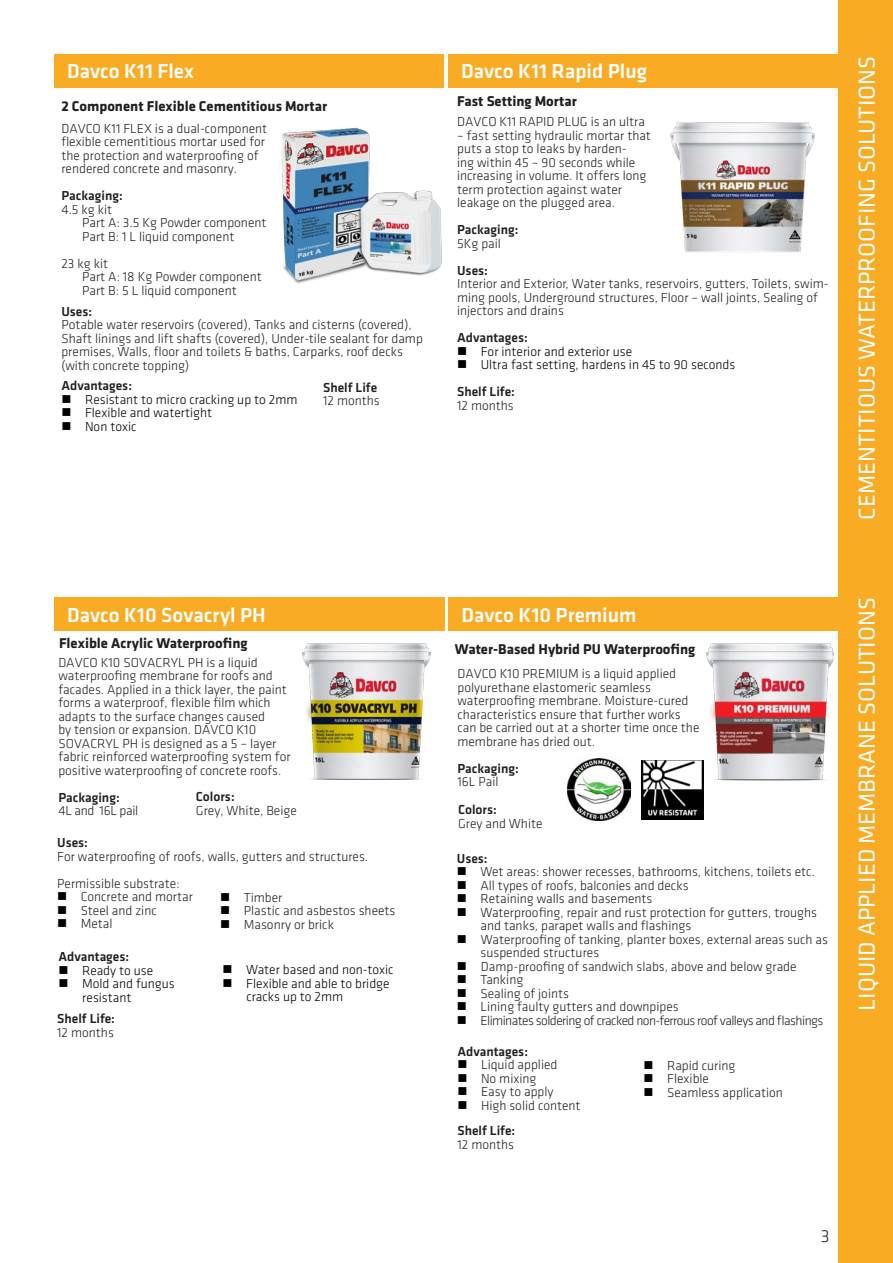
<style>
.page{position:relative;width:893px;height:1263px;background:#fff}
.page>*{position:absolute;margin:0;border:0;box-sizing:border-box;transform-origin:0 0}
.t1{font:24px "Klavika";color:#fff}
.SI_Klavica_HL2{font:500 21px "Klavika";color:#fff}
.t2{font:300 18px "Klavika";color:#231f20}
.t3{font:700 14.7px "Klavika";color:#231f20}
.t4{font:300 13.5px/13.5px "Klavika";color:#231f20}
.t5{font:300 13.5px/13.5px "Klavika";color:#231f20}
.t6{font:500 13.5px "Klavika";color:#231f20}
.t7{font:300 13.5px "Klavika";color:#000}
.t8{font:300 13.5px/13.5px "Klavika";color:#000}
.t9{font:300 13.5px "Klavika";letter-spacing:-.04em;color:#231f20}
.t10{font:300 13.5px "Klavika";letter-spacing:-.02em;color:#231f20}
.s1{color:#000}
</style>
<div class="page">
<div style="left:839px;top:0;width:54px;height:1263px;background:#faab24"></div>
<div style="left:448px;top:54px;width:391px;height:33px;background:#faab24"></div>
<img style="left:670px;top:122px;width:145px;height:130px">
<div style="left:54px;top:597px;width:390px;height:34px;background:#faab24"></div>
<div style="left:449px;top:597px;width:390px;height:34px;background:#faab24"></div>
<div style="left:54px;top:54px;width:390px;height:33px;background:#faab24"></div>
<img style="left:281px;top:127px;width:161px;height:157px">
<img style="left:302px;top:643px;width:128px;height:137px">
<img style="left:706px;top:643px;width:128px;height:138px">
<img style="left:641px;top:760px;width:63px;height:59px">
<img style="left:568px;top:758px;width:62px;height:63px">
<p class="SI_Klavica_HL2" style="left:67px;top:60px;width:128px">Davco K11 Flex</p>
<p class="SI_Klavica_HL2" style="left:461px;top:60px;width:187px">Davco K11 Rapid Plug</p>
<p class="t5" style="left:457px;top:115px;width:189px">DAVCO K11 RAPID PLUG is an ultra</p>
<p class="t5" style="left:457px;top:128px;width:195px">– fast setting hydraulic mortar that puts a stop to leaks by harden-<br>ing within 45 – 90 seconds while increasing in volume. It offers long term protection against water leakage on the plugged area.</p>
<p class="t6" style="left:457px;top:222px;width:63px">Packaging:</p>
<p class="t5" style="left:457px;top:236px;width:45px">5Kg pail</p>
<p class="t6" style="left:457px;top:263px;width:32px">Uses:</p>
<p class="t4" style="left:457px;top:277px;width:373px">Interior and Exterior, Water tanks, reservoirs, gutters, Toilets, swim&shy;ming pools, Underground structures, Floor – wall joints, Sealing of injectors and drains</p>
<p class="t6" style="left:457px;top:330px;width:72px">Advantages:</p>
<p class="t7" style="left:457px;top:344px;width:177px">■ For interior and exterior use</p>
<p class="t7" style="left:457px;top:358px;width:280px">■ Ultra fast setting, hardens in 45 to 90 seconds</p>
<p class="t6" style="left:457px;top:384px;width:59px">Shelf Life:</p>
<p class="t5" style="left:457px;top:398px;width:58px">12 months</p>
<p class="t3" style="left:61px;top:98px;width:267px">2 Component Flexible Cementitious Mortar</p>
<p class="t3" style="left:457px;top:93px;width:121px">Fast Setting Mortar</p>
<p class="t5" style="left:61px;top:122px;width:207px">DAVCO K11 FLEX is a dual-component flexible cementitious mortar used for the protection and waterproofing of rendered concrete and masonry.</p>
<p class="t6" style="left:61px;top:188px;width:63px">Packaging:</p>
<p class="t5" style="left:61px;top:203px;width:52px">4.5 kg kit</p>
<p class="t5" style="left:82px;top:216px;width:186px">Part A: 3.5 Kg Powder component</p>
<p class="t5" style="left:82px;top:230px;width:154px">Part B: 1 L liquid component</p>
<p class="t5" style="left:61px;top:257px;width:48px">23 kg kit</p>
<p class="t5" style="left:82px;top:270px;width:181px">Part A: 18 Kg Powder component</p>
<p class="t5" style="left:82px;top:284px;width:156px">Part B: 5 L liquid component</p>
<p class="t6" style="left:61px;top:304px;width:32px">Uses:</p>
<p class="t4" style="left:61px;top:318px;width:363px">Potable water reservoirs (covered), Tanks and cisterns (covered),<br>Shaft linings and lift shafts (covered), Under-tile sealant for damp premises, Walls, floor and toilets &amp; baths, Carparks, roof decks</p>
<p class="t4" style="left:61px;top:359px;width:129px">(with concrete topping)</p>
<p class="t6" style="left:323px;top:380px;width:56px">Shelf Life</p>
<p class="t5" style="left:323px;top:394px;width:58px">12 months</p>
<p class="t6" style="left:61px;top:378px;width:72px">Advantages:</p>
<p class="t7" style="left:61px;top:392px;width:238px">■ Resistant to micro cracking up to 2mm</p>
<p class="t7" style="left:61px;top:406px;width:152px">■ Flexible and watertight</p>
<p class="t7" style="left:61px;top:419px;width:77px">■ Non toxic</p>
<p class="t1" style="left:854px;top:520px;width:465px;rotate:-90deg">CEMENTITIOUS WATERPROOFING SOLUTIONS</p>
<p class="SI_Klavica_HL2" style="left:67px;top:604px;width:200px">Davco K10 Sovacryl PH</p>
<p class="SI_Klavica_HL2" style="left:461px;top:604px;width:177px">Davco K10 Premium</p>
<p class="t3" style="left:59px;top:635px;width:190px">Flexible Acrylic Waterproofing</p>
<p class="t5" style="left:58px;top:655px;width:234px">DAVCO K10 SOVACRYL PH is a liquid waterproofing membrane for roofs and facades. Applied in a thick layer, the paint forms a waterproof, flexible film which adapts to the surface changes caused<br>by tension or expansion. DAVCO K10<br>SOVACRYL PH is designed as a 5 – layer fabric reinforced waterproofing system for positive waterproofing of concrete roofs.</p>
<p class="t6" style="left:58px;top:790px;width:63px">Packaging:</p>
<p class="t10" style="left:58px;top:803px;width:81px">4L and 16L pail</p>
<p class="t6" style="left:57px;top:835px;width:32px">Uses:</p>
<p class="t4" style="left:57px;top:850px;width:313px">For waterproofing of roofs, walls, gutters and structures.</p>
<p class="t4" style="left:57px;top:877px;width:124px">Permissible substrate:</p>
<p class="t4" style="left:57px;top:890px;width:137px"><span class="s1">■</span> Concrete and mortar</p>
<p class="t4" style="left:57px;top:904px;width:101px"><span class="s1">■</span> Steel and zinc</p>
<p class="t4" style="left:57px;top:917px;width:57px"><span class="s1">■</span> Metal</p>
<p class="t6" style="left:196px;top:790px;width:40px">Colors:</p>
<p class="t5" style="left:196px;top:804px;width:102px">Grey, White, Beige</p>
<p class="t4" style="left:220px;top:890px;width:64px"><span class="s1">■</span> Timber</p>
<p class="t4" style="left:220px;top:904px;width:177px"><span class="s1">■</span> Plastic and asbestos sheets</p>
<p class="t4" style="left:220px;top:917px;width:115px"><span class="s1">■</span> Masonry or brick</p>
<p class="t8" style="left:223px;top:963px;width:172px">■ Water based and non-toxic</p>
<p class="t8" style="left:246px;top:977px;width:145px;text-indent:-24px">■ Flexible and able to bridge cracks up to 2mm</p>
<p class="t6" style="left:59px;top:949px;width:72px">Advantages:</p>
<p class="t8" style="left:59px;top:964px;width:96px">■ Ready to use</p>
<p class="t8" style="left:82px;top:977px;width:94px;text-indent:-24px">■ Mold and fungus resistant</p>
<p class="t6" style="left:57px;top:1012px;width:59px">Shelf Life:</p>
<p class="t4" style="left:57px;top:1026px;width:58px">12 months</p>
<p class="t3" style="left:455px;top:641px;width:242px">Water-Based Hybrid PU Waterproofing</p>
<p class="t5" style="left:457px;top:667px;width:220px">DAVCO K10 PREMIUM is a liquid applied</p>
<p class="t5" style="left:457px;top:681px;width:195px">polyurethane elastomeric seamless</p>
<p class="t5" style="left:457px;top:694px;width:233px">waterproofing membrane. Moisture-cured</p>
<p class="t5" style="left:457px;top:708px;width:225px">characteristics ensure that further works</p>
<p class="t5" style="left:457px;top:721px;width:244px">can be carried out at a shorter time once the</p>
<p class="t5" style="left:457px;top:735px;width:139px">membrane has dried out.</p>
<p class="t6" style="left:457px;top:761px;width:63px">Packaging:</p>
<p class="t5" style="left:457px;top:775px;width:43px">16L Pail</p>
<p class="t6" style="left:458px;top:803px;width:40px">Colors:</p>
<p class="t4" style="left:458px;top:817px;width:86px">Grey and White</p>
<p class="t6" style="left:457px;top:851px;width:32px">Uses:</p>
<p class="t4" style="left:457px;top:865px;width:360px"><span class="s1">■</span> Wet areas: shower recesses, bathrooms, kitchens, toilets etc.</p>
<p class="t4" style="left:457px;top:879px;width:233px"><span class="s1">■</span> All types of roofs, balconies and decks</p>
<p class="t4" style="left:457px;top:892px;width:197px"><span class="s1">■</span> Retaining walls and basements</p>
<p class="t4" style="left:457px;top:906px;width:362px"><span class="s1">■</span> Waterproofing, repair and rust protection for gutters, troughs</p>
<p class="t4" style="left:481px;top:919px;width:212px">and tanks, parapet walls and flashings</p>
<p class="t4" style="left:457px;top:933px;width:373px"><span class="s1">■</span> Waterproofing of tanking, planter boxes, external areas such as</p>
<p class="t4" style="left:481px;top:946px;width:120px">suspended structures</p>
<p class="t4" style="left:457px;top:960px;width:341px"><span class="s1">■</span> Damp-proofing of sandwich slabs, above and below grade</p>
<p class="t4" style="left:457px;top:973px;width:68px"><span class="s1">■</span> Tanking</p>
<p class="t4" style="left:457px;top:987px;width:114px"><span class="s1">■</span> Sealing of joints</p>
<p class="t4" style="left:457px;top:1000px;width:223px"><span class="s1">■</span> Lining faulty gutters and downpipes</p>
<p class="t9" style="left:457px;top:1013px;width:368px"><span class="s1">■</span> Eliminates soldering of cracked non-ferrous roof valleys and flashings</p>
<p class="t6" style="left:457px;top:1044px;width:72px">Advantages:</p>
<p class="t4" style="left:457px;top:1058px;width:102px"><span class="s1">■</span> Liquid applied</p>
<p class="t4" style="left:457px;top:1072px;width:81px"><span class="s1">■</span> No mixing</p>
<p class="t4" style="left:457px;top:1085px;width:98px"><span class="s1">■</span> Easy to apply</p>
<p class="t4" style="left:457px;top:1099px;width:125px"><span class="s1">■</span> High solid content</p>
<p class="t6" style="left:457px;top:1124px;width:59px">Shelf Life:</p>
<p class="t4" style="left:457px;top:1138px;width:58px">12 months</p>
<p class="t4" style="left:643px;top:1059px;width:93px"><span class="s1">■</span> Rapid curing</p>
<p class="t4" style="left:643px;top:1072px;width:67px"><span class="s1">■</span> Flexible</p>
<p class="t4" style="left:643px;top:1086px;width:141px"><span class="s1">■</span> Seamless application</p>
<p class="t1" style="left:854px;top:1011px;width:415px;rotate:-90deg">LIQUID APPLIED MEMBRANE SOLUTIONS</p>
<h3 class="t2" style="left:821px;top:1226px;width:10px">3</h3>
</div>
